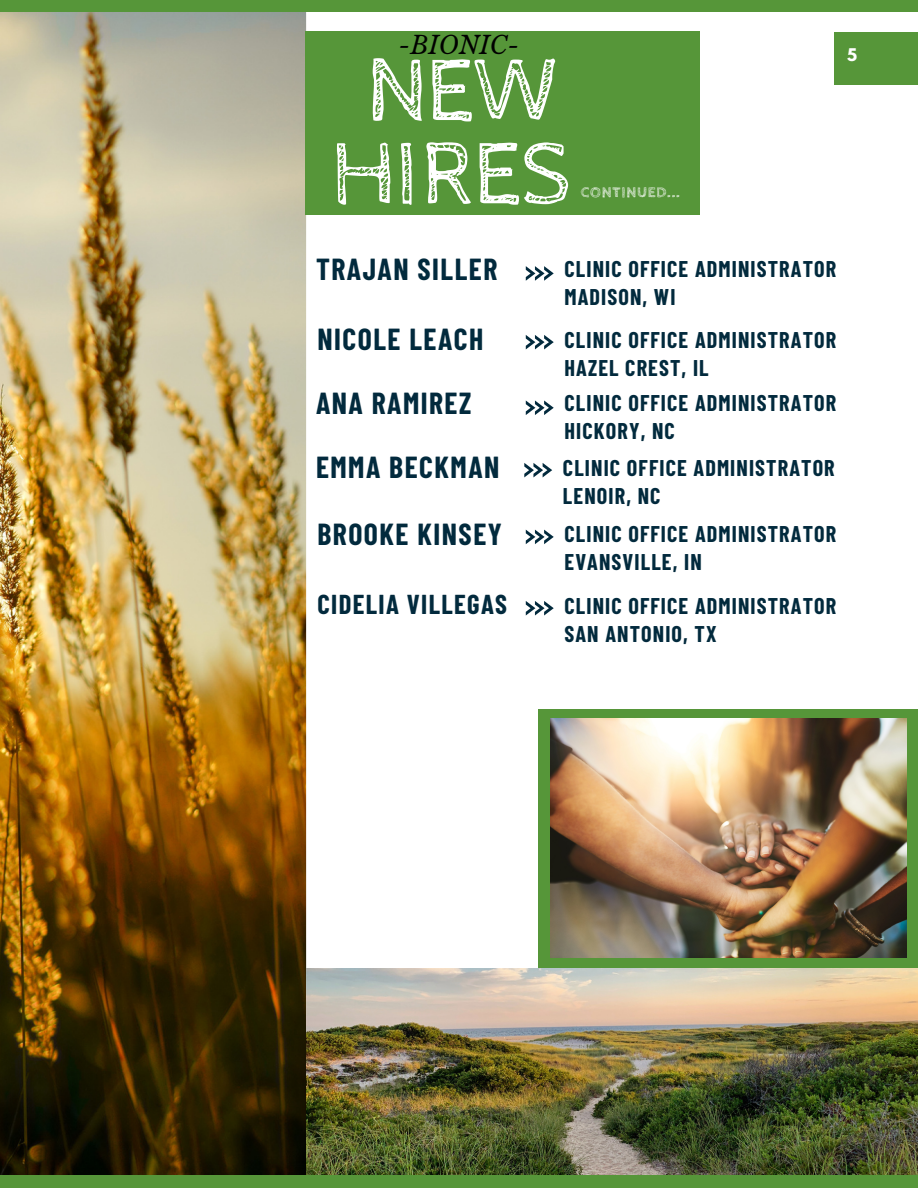
<style>
.page{position:relative;width:918px;height:1188px;background:#fff}
.page>*{position:absolute;margin:0;border:0;box-sizing:border-box;transform-origin:0 0}
.t1{font:90.6px/83.2px "Cabin Sketch";color:#fff;text-align:center}
.t2{font:700 29.7px "Barlow Condensed";letter-spacing:.05em;color:#022a3d}
.t3{font:700 26.7px "Barlow Condensed";letter-spacing:.05em;color:#022a3d}
.t4{font:italic 24.6px "Libre Baskerville";color:#000}
.t5{font:700 22.2px "Barlow Condensed";letter-spacing:.05em;color:#022a3d}
.t6{font:700 15.45px "League Spartan";color:#fff}
.t7{font:700 15.15px "Cabin Sketch";letter-spacing:.05em;color:#fff}
</style>
<div class="page">
<img style="left:0;top:12px;width:306px;height:1163px">
<div style="left:0;top:0;width:918px;height:12px;background:#569639"></div>
<div style="left:0;top:1175px;width:918px;height:13px;background:#569639"></div>
<div style="left:834px;top:32px;width:84px;height:52px;background:#569639"></div>
<svg style="left:526px;top:266px;width:28px;height:15px"></svg>
<svg style="left:526px;top:335px;width:28px;height:14px"></svg>
<div style="left:305px;top:32px;width:395px;height:183px;background:#569639"></div>
<svg style="left:526px;top:400px;width:28px;height:15px"></svg>
<svg style="left:524px;top:463px;width:28px;height:14px"></svg>
<svg style="left:526px;top:530px;width:28px;height:14px"></svg>
<div style="left:538px;top:709px;width:380px;height:260px;background:#569639"></div>
<svg style="left:526px;top:601px;width:28px;height:15px"></svg>
<img style="left:551px;top:719px;width:355px;height:238px">
<img style="left:306px;top:969px;width:612px;height:206px">
<p class="t4" style="left:399px;top:31px;width:122px">-BIONIC-</p>
<p class="t1" style="left:332px;top:52px;width:242px">NEW<br>HIRES</p>
<p class="t7" style="left:581px;top:183px;width:100px">CONTINUED...</p>
<p class="t6" style="left:847px;top:47px;width:11px">5</p>
<p class="t2" style="left:316px;top:250px;width:183px">TRAJAN SILLER</p>
<p class="t5" style="left:564px;top:254px;width:273px">CLINIC OFFICE ADMINISTRATOR</p>
<p class="t5" style="left:564px;top:283px;width:113px">MADISON, WI</p>
<p class="t5" style="left:564px;top:325px;width:273px">CLINIC OFFICE ADMINISTRATOR</p>
<p class="t5" style="left:564px;top:354px;width:146px">HAZEL CREST, IL</p>
<p class="t2" style="left:318px;top:321px;width:167px">NICOLE LEACH</p>
<p class="t2" style="left:316px;top:385px;width:157px">ANA RAMIREZ</p>
<p class="t5" style="left:564px;top:389px;width:273px">CLINIC OFFICE ADMINISTRATOR</p>
<p class="t5" style="left:564px;top:417px;width:112px">HICKORY, NC</p>
<p class="t5" style="left:563px;top:453px;width:273px">CLINIC OFFICE ADMINISTRATOR</p>
<p class="t5" style="left:563px;top:481px;width:99px">LENOIR, NC</p>
<p class="t2" style="left:316px;top:448px;width:185px">EMMA BECKMAN</p>
<p class="t2" style="left:318px;top:515px;width:186px">BROOKE KINSEY</p>
<p class="t3" style="left:318px;top:587px;width:191px">CIDELIA VILLEGAS</p>
<p class="t5" style="left:564px;top:520px;width:273px">CLINIC OFFICE ADMINISTRATOR</p>
<p class="t5" style="left:564px;top:548px;width:139px">EVANSVILLE, IN</p>
<p class="t5" style="left:564px;top:591px;width:273px">CLINIC OFFICE ADMINISTRATOR</p>
<p class="t5" style="left:564px;top:620px;width:154px">SAN ANTONIO, TX</p>
</div>
